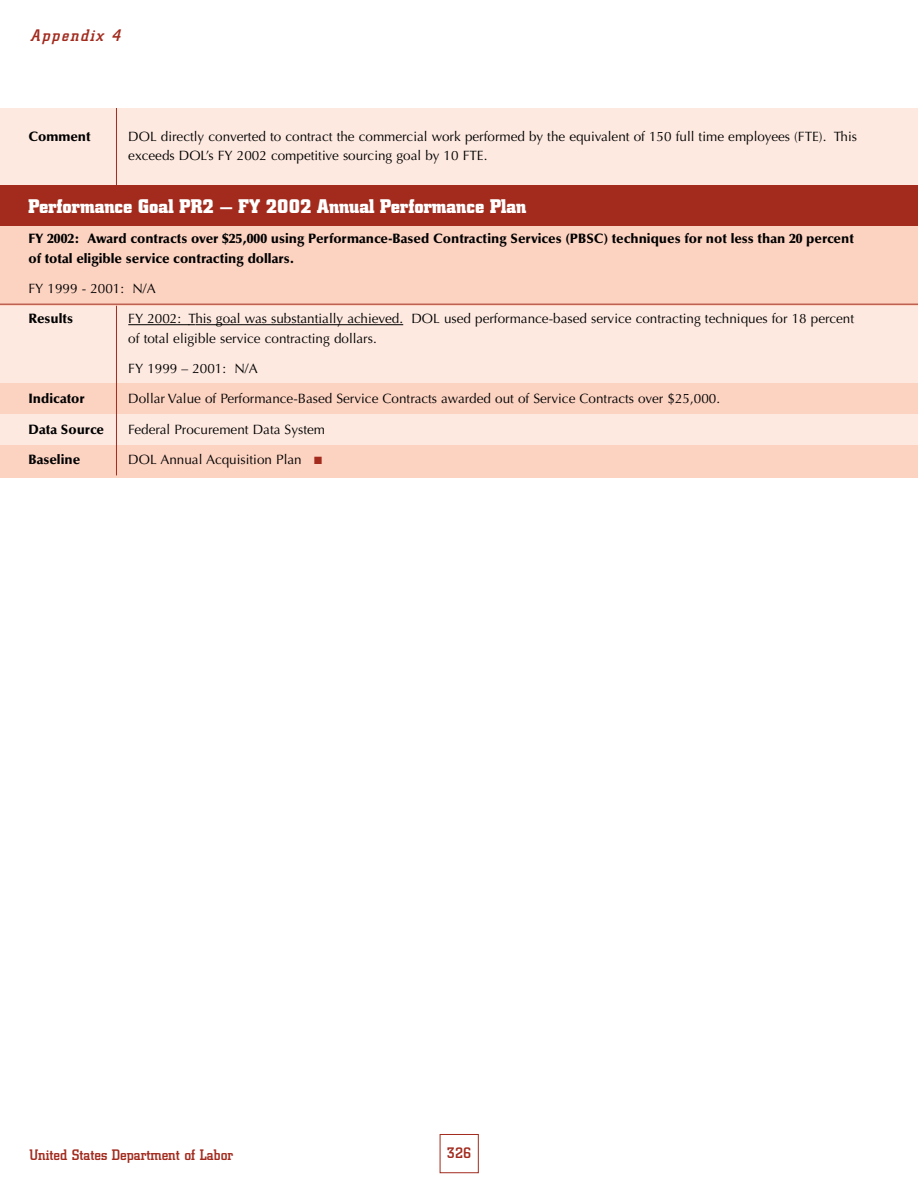
<style>
.page{position:relative;width:918px;height:1188px;background:#fff}
.page>*{position:absolute;margin:0;border:0;box-sizing:border-box;transform-origin:0 0}
.t1{font:700 19.5px "City";color:#fff}
.t2{font:italic 500 16.5px "City";letter-spacing:.11em;color:#a22b1e}
.t3{font:500 15px "City";color:#a22b1e}
.t4{font:13.5px/19.5px "Optima";color:#000}
.t5{font:900 13.5px/19.5px "Optima";color:#000}
.s1{color:#a22b1e}
</style>
<div class="page">
<div style="left:0;top:108px;width:918px;height:369px;background:#fcd2c1"></div>
<div style="left:440px;top:1134px;width:39px;height:39px;border:1px solid #a22b1e"></div>
<div style="left:0;top:186px;width:918px;height:40px;background:#a22b1e"></div>
<div style="left:0;top:108px;width:918px;height:76px;background:#fde9e0"></div>
<div style="left:0;top:306px;width:918px;height:76px;background:#fde9e0"></div>
<hr style="left:0;top:304px;width:918px;height:1px;background:#a22b1e">
<div style="left:0;top:414px;width:918px;height:31px;background:#fde9e0"></div>
<hr style="left:116px;top:306px;width:1px;height:169px;background:#a22b1e">
<hr style="left:128px;top:324px;width:61px;height:1px;background:#000">
<hr style="left:195px;top:324px;width:60px;height:1px;background:#000">
<hr style="left:255px;top:324px;width:106px;height:1px;background:#000">
<svg style="left:361px;top:324px;width:42px;height:1px"></svg>
<hr style="left:116px;top:108px;width:1px;height:87px;background:#a22b1e">
<p class="t2" style="left:31px;top:30px;width:91px">Appendix 4</p>
<p class="t5" style="left:28px;top:128px;width:64px">Comment</p>
<p class="t4" style="left:128px;top:128px;width:730px">DOL directly converted to contract the commercial work performed by the equivalent of 150 full time employees (FTE). This exceeds DOL’s FY 2002 competitive sourcing goal by 10 FTE.</p>
<h1 class="t1" style="left:28px;top:199px;width:499px">Performance Goal PR2 — FY 2002 Annual Performance Plan</h1>
<p class="t5" style="left:28px;top:230px;width:827px">FY 2002: Award contracts over $25,000 using Performance-Based Contracting Services (PBSC) techniques for not less than 20 percent of total eligible service contracting dollars.</p>
<p class="t4" style="left:28px;top:280px;width:129px">FY 1999 - 2001: N/A</p>
<p class="t5" style="left:28px;top:310px;width:46px">Results</p>
<p class="t4" style="left:128px;top:310px;width:727px">FY 2002: This goal was substantially achieved. DOL used performance-based service contracting techniques for 18 percent of total eligible service contracting dollars.</p>
<p class="t4" style="left:128px;top:360px;width:131px">FY 1999 – 2001: N/A</p>
<p class="t5" style="left:28px;top:390px;width:58px">Indicator</p>
<p class="t4" style="left:128px;top:390px;width:593px">Dollar Value of Performance-Based Service Contracts awarded out of Service Contracts over $25,000.</p>
<p class="t5" style="left:28px;top:421px;width:77px">Data Source</p>
<p class="t4" style="left:128px;top:421px;width:198px">Federal Procurement Data System</p>
<p class="t5" style="left:28px;top:451px;width:53px">Baseline</p>
<p class="t4" style="left:128px;top:451px;width:195px">DOL Annual Acquisition Plan <span class="s1">■</span></p>
<p class="t3" style="left:29px;top:1149px;width:205px">United States Department of Labor</p>
<p class="t3" style="left:447px;top:1147px;width:26px">326</p>
</div>
